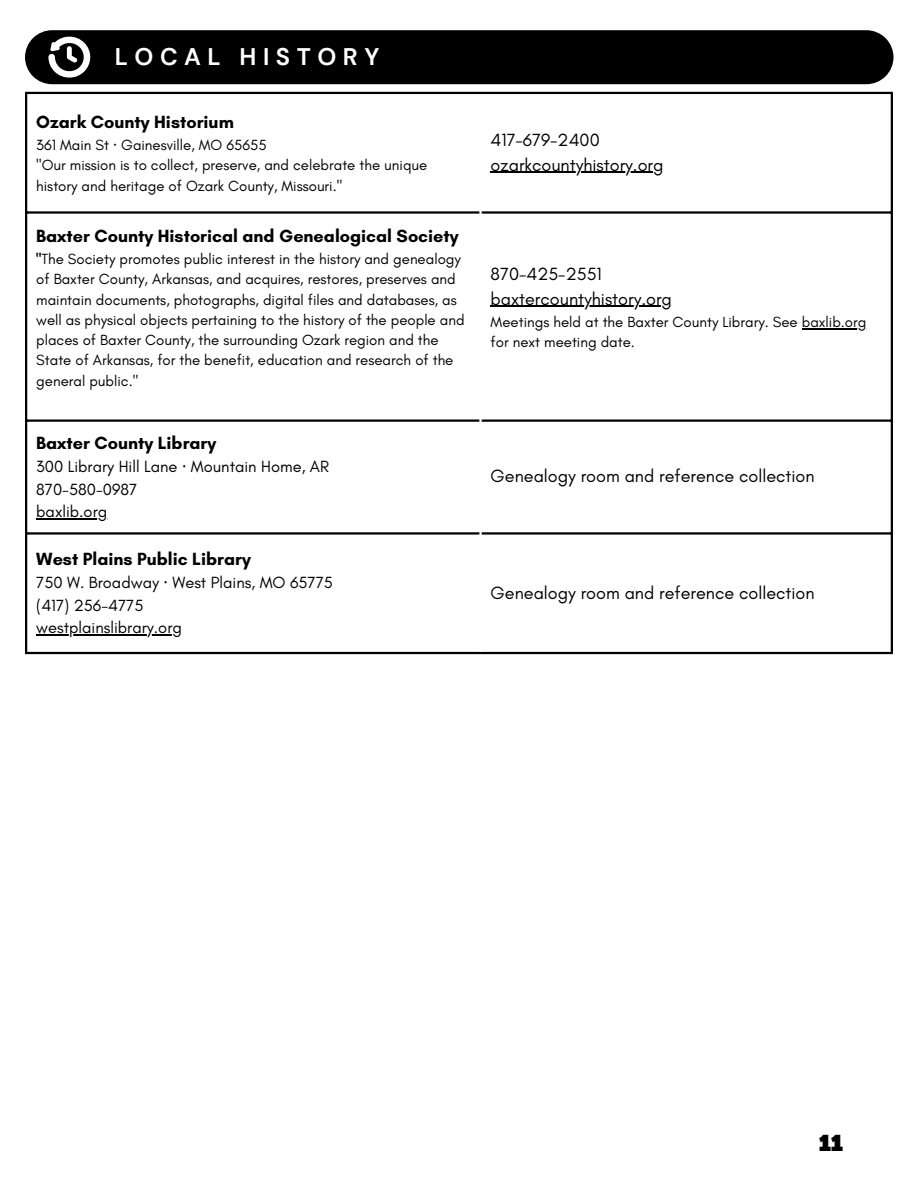
<style>
.page{position:relative;width:918px;height:1188px;background:#fff}
.page>*{position:absolute;margin:0;border:0;box-sizing:border-box;transform-origin:0 0}
.t1{font:700 24px "DM Sans";letter-spacing:.27em;color:#fff}
.t2{font:900 condensed 22.5px "Agrandir";color:#000}
.t3{font:18px/24.8px "Glacial Indifference";color:#000}
.t4{font:700 18px "Glacial Indifference";color:#000}
.t5{font:16.5px/22.5px "Glacial Indifference";color:#000}
.t6{font:15px/20.2px "Glacial Indifference";color:#000}
.s1{font-family:"Noto Sans"}
.s2{font-weight:700}
</style>
<div class="page">
<hr style="left:491px;top:172px;width:162px;height:1px;background:#000">
<hr style="left:491px;top:306px;width:181px;height:1px;background:#000">
<hr style="left:802px;top:328px;width:64px;height:1px;background:#000">
<hr style="left:36px;top:518px;width:71px;height:2px;background:#000">
<hr style="left:36px;top:635px;width:146px;height:1px;background:#000">
<hr style="left:25px;top:94px;width:2px;height:558px;background:#000">
<hr style="left:891px;top:94px;width:2px;height:558px;background:#000">
<hr style="left:25px;top:92px;width:868px;height:2px;background:#000">
<hr style="left:25px;top:211px;width:868px;height:3px;background:#000">
<hr style="left:25px;top:419px;width:868px;height:3px;background:#000">
<hr style="left:25px;top:532px;width:868px;height:3px;background:#000">
<hr style="left:25px;top:652px;width:868px;height:2px;background:#000">
<hr style="left:479px;top:94px;width:3px;height:558px;background:#fff">
<div style="left:25px;top:30px;width:869px;height:54px;background:#000"></div>
<svg style="left:48px;top:35px;width:44px;height:45px"></svg>
<h1 class="t1" style="left:115px;top:41px;width:266px">LOCAL HISTORY</h1>
<p class="t4" style="left:36px;top:111px;width:199px">Ozark County Historium</p>
<p class="t6" style="left:36px;top:135px;width:393px">361 Main St <span class="s1">·</span> Gainesville, MO 65655<br>"Our mission is to collect, preserve, and celebrate the unique history and heritage of Ozark County, Missouri."</p>
<p class="t3" style="left:491px;top:127px;width:174px">417-679-2400 ozarkcountyhistory.org</p>
<p class="t4" style="left:36px;top:224px;width:424px">Baxter County Historical and Genealogical Society</p>
<p class="t6" style="left:36px;top:249px;width:430px"><span class="s2">"</span>The Society promotes public interest in the history and genealogy of Baxter County, Arkansas, and acquires, restores, preserves and maintain documents, photographs, digital files and databases, as well as physical objects pertaining to the history of the people and places of Baxter County, the surrounding Ozark region and the State of Arkansas, for the benefit, education and research of the general public."</p>
<p class="t3" style="left:491px;top:261px;width:183px">870-425-2551 baxtercountyhistory.org</p>
<p class="t6" style="left:491px;top:312px;width:377px">Meetings held at the Baxter County Library. See baxlib.org for next meeting date.</p>
<p class="t4" style="left:36px;top:432px;width:182px">Baxter County Library</p>
<p class="t5" style="left:36px;top:455px;width:294px">300 Library Hill Lane <span class="s1">·</span> Mountain Home, AR<br>870-580-0987<br>baxlib.org</p>
<p class="t3" style="left:491px;top:464px;width:326px">Genealogy room and reference collection</p>
<p class="t4" style="left:36px;top:548px;width:216px">West Plains Public Library</p>
<p class="t5" style="left:36px;top:571px;width:298px">750 W. Broadway <span class="s1">·</span> West Plains, MO 65775 (417) 256-4775<br>westplainslibrary.org</p>
<p class="t3" style="left:491px;top:580px;width:326px">Genealogy room and reference collection</p>
<h2 class="t2" style="left:819px;top:1135px;width:25px">11</h2>
</div>
